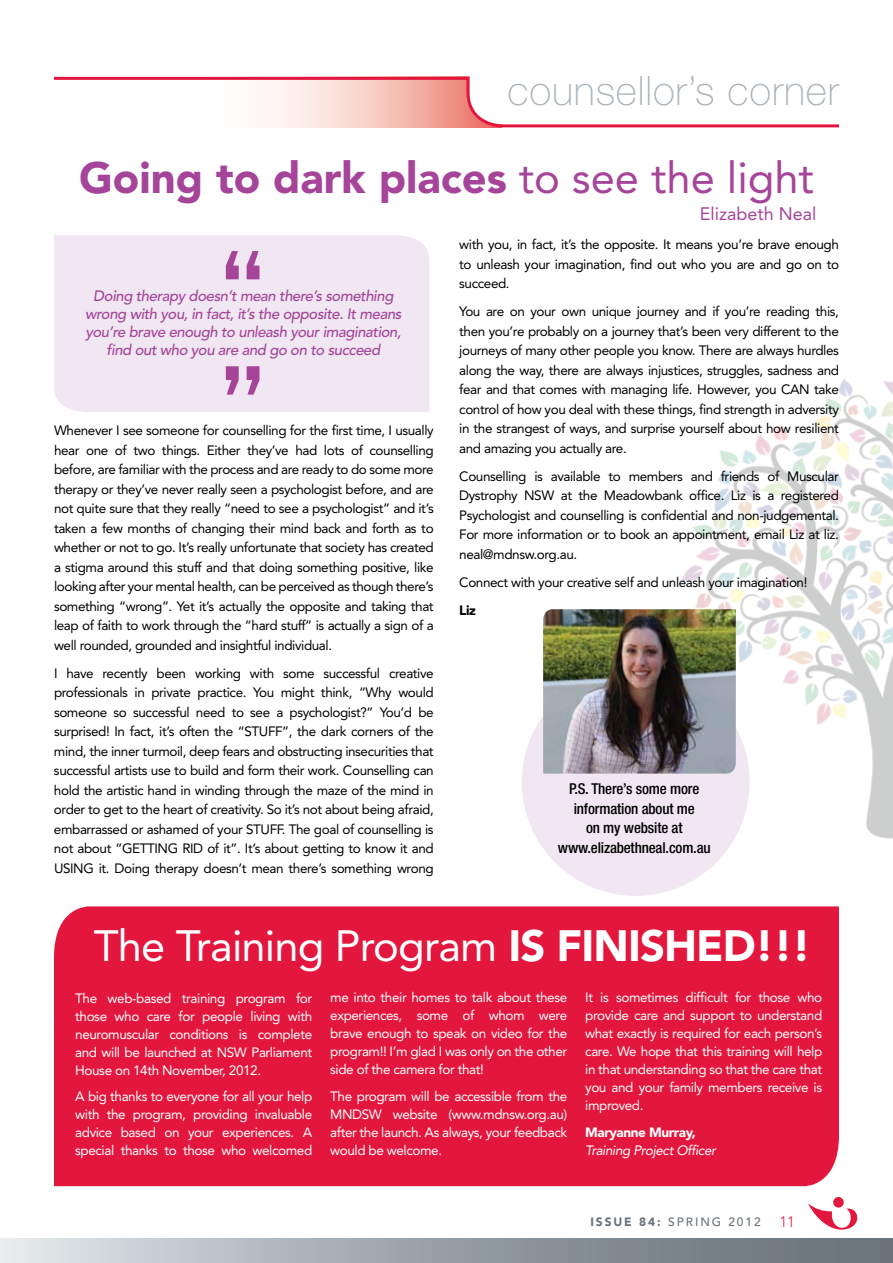
<style>
.page{position:relative;width:893px;height:1263px;background:#fff}
.page>*{position:absolute;margin:0;border:0;box-sizing:border-box;transform-origin:0 0}
.t1{font:43.5px "Avenir";letter-spacing:-.02em;color:#fff}
.t2{font:900 43.5px "Avenir";color:#a54499}
.t3{font:100 40.5px "Helvetica Neue LT Std";letter-spacing:.02em;color:#abb4ba}
.t4{font:18px "Avenir";color:#a54499}
.t5{font:italic 500 15px/18px "Avenir";letter-spacing:-.03em;color:#a54499;text-align:center}
.t6{font:500 condensed 15px/19.5px "Helvetica Neue LT Std";letter-spacing:-.01em;color:#000;text-align:center}
.t7{font:13.5px/19.5px "Avenir";letter-spacing:-.03em;color:#000;text-align:justify}
.t8{font:13.5px/18px "Avenir";letter-spacing:-.03em;color:#fff;text-align:justify}
.t9{font:italic 13.5px "Avenir";letter-spacing:-.03em;color:#fff}
.t10{font:900 13.5px "Avenir";letter-spacing:-.03em;color:#fff}
.t11{font:900 13.5px "Avenir";color:#000}
.t12{font:500 12px "Avenir";letter-spacing:.16em;color:#6a737b}
.s1{font-weight:400}
.s2{font-weight:900}
.s3{font-weight:300;font-size:15px;color:#e3173e}
</style>
<div class="page">
<div style="left:833px;top:1197px;width:11px;height:10px;background:#e3173e;border-radius:50%"></div>
<svg style="left:808px;top:1203px;width:50px;height:27px"></svg>
<div style="left:0;top:1239px;width:893px;height:24px;background:linear-gradient(to right,#dce2e6,#5d6770)"></div>
<div style="left:54px;top:906px;width:785px;height:280px;background:#e3173e"></div>
<svg style="left:54px;top:76px;width:785px;height:52px"></svg>
<img style="left:682px;top:379px;width:211px;height:460px">
<div style="left:54px;top:235px;width:375px;height:177px;background:#f0e7f2"></div>
<svg style="left:226px;top:251px;width:33px;height:28px"></svg>
<svg style="left:226px;top:366px;width:33px;height:29px"></svg>
<div style="left:522px;top:668px;width:228px;height:228px;background:#f0e7f2;border-radius:50%"></div>
<img style="left:543px;top:609px;width:193px;height:164px">
<h2 class="t3" style="left:508px;top:67px;width:333px">counsellor’s corner</h2>
<h1 class="t2" style="left:79px;top:152px;width:736px">Going to dark places <span class="s1">to see the light</span></h1>
<p class="t5" style="left:85px;top:287px;width:318px">Doing therapy doesn’t mean there’s something wrong with you, in fact, it’s the opposite. It means you’re brave enough to unleash your imagination, find out who you are and go on to succeed</p>
<p class="t7" style="left:54px;top:421px;width:381px">Whenever I see someone for counselling for the first time, I usually hear one of two things. Either they’ve had lots of counselling before, are familiar with the process and are ready to do some more therapy or they’ve never really seen a psychologist before, and are not quite sure that they really “need to see a psychologist” and it’s taken a few months of changing their mind back and forth as to whether or not to go. It’s really unfortunate that society has created a stigma around this stuff and that doing something positive, like looking after your mental health, can be perceived as though there’s something “wrong”. Yet it’s actually the opposite and taking that leap of faith to work through the “hard stuff” is actually a sign of a well rounded, grounded and insightful individual.</p>
<p class="t7" style="left:54px;top:663px;width:381px">I have recently been working with some successful creative professionals in private practice. You might think, “Why would someone so successful need to see a psychologist?” You’d be surprised! I n fact, it’s often the “STUFF</p>
<p class="t7" style="left:54px;top:722px;width:381px;text-indent:228px">”, the dark corners of the mind, the inner turmoil, deep fears and obstructing insecurities that successful artists use to build and form their work. Counselling can hold the artistic hand in winding through the maze of the mind in order to get to the heart of creativity. So it’s not about being afraid, embarrassed or ashamed of your STUFF</p>
<p class="t7" style="left:282px;top:819px;width:153px">. The goal of counselling is</p>
<p class="t7" style="left:54px;top:839px;width:381px;text-align:right">NG RI D of it”. It’s about getting to know it and<br>USI NG it. Doing therapy doesn’t mean there’s something wrong</p>
<p class="t7" style="left:54px;top:839px;width:86px">not about “GETTI</p>
<h3 class="t4" style="left:700px;top:204px;width:118px">Elizabeth Neal</h3>
<p class="t7" style="left:459px;top:235px;width:381px">with you, in fact, it’s the opposite. It means you’re brave enough to unleash your imagination, find out who you are and go on to succeed.</p>
<p class="t7" style="left:459px;top:302px;width:381px">You are on your own unique journey and if you’re reading this, then you’re probably on a journey that’s been very different to the journeys of many other people you know. There are always hurdles along the way, there are always injustices, struggles, sadness and fear and that comes with managing life. H owever, you CAN take control of how you deal with these things, find strength in adversity in the strangest of ways, and surprise yourself about how resilient and amazing you actually are.</p>
<p class="t7" style="left:459px;top:466px;width:381px">Counselling is available to members and friends of Muscular Dystrophy NSW at the Meadowbank office. Liz is a registered Psychologist and counselling is confidential and non-judgemental.<br>For more information or to book an appointment, email Liz at liz. neal@mdnsw.org.au.</p>
<p class="t7" style="left:459px;top:572px;width:350px">Connect with your creative self and unleash your imagination!</p>
<p class="t11" style="left:459px;top:602px;width:18px">Liz</p>
<p class="t6" style="left:558px;top:779px;width:154px">P.S. There’s some more information about me<br>on my website at www.elizabethneal.com.au</p>
<h1 class="t1" style="left:94px;top:921px;width:719px">The Training Program <span class="s2">IS FINISHED!!!</span></h1>
<p class="t8" style="left:75px;top:989px;width:238px">The web-based training program for those who care for people living with neuromuscular conditions is complete and will be launched at NSW Parliament House on 14th November, 2012.</p>
<p class="t8" style="left:75px;top:1087px;width:239px">A big thanks to everyone for all your help with the program, providing invaluable advice based on your experiences. A special thanks to those who welcomed</p>
<p class="t8" style="left:330px;top:989px;width:238px">me into their homes to talk about these experiences, some of whom were brave enough to speak on video for the program!! I ’m glad I was only on the other side of the camera for that!</p>
<p class="t8" style="left:330px;top:1087px;width:239px">The program will be accessible from the MNDSW website (www.mdnsw.org.au) after the launch. As always, your feedback would be welcome.</p>
<p class="t8" style="left:585px;top:989px;width:239px">It is sometimes difficult for those who provide care and support to understand what exactly is required for each person’s care. We hope that this training will help in that understanding so that the care that you and your family members receive is improved.</p>
<p class="t10" style="left:585px;top:1124px;width:112px">Maryanne Murray,</p>
<p class="t9" style="left:585px;top:1142px;width:132px">Training Project Officer</p>
<p class="t12" style="left:590px;top:1214px;width:206px"><span class="s2">ISSUE 84:</span> SPRING 2012 <span class="s3">11</span></p>
</div>
